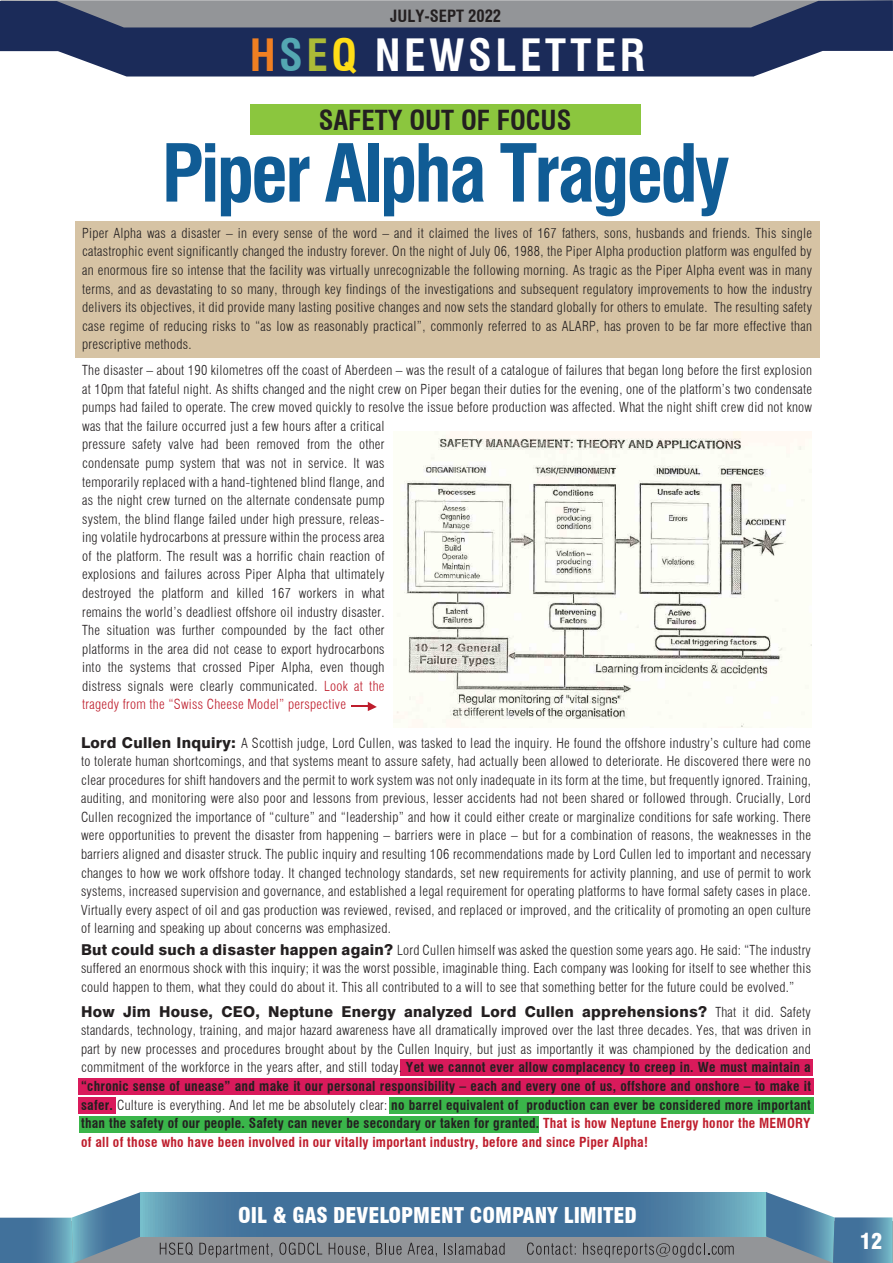
<style>
.page{position:relative;width:893px;height:1263px;background:#fff}
.page>*{position:absolute;margin:0;border:0;box-sizing:border-box;transform-origin:0 0}
.t1{font:700 condensed 77.7px "Swiss 721 BT";letter-spacing:-.04em;color:#105c95}
.t2{font:700 condensed 43.5px "Swiss 721 BT";letter-spacing:.08em;color:#fff}
.t3{font:700 condensed 27px "Swiss 721 BT";color:#231f20}
.t4{font:900 condensed 21.15px "Swiss 721 BT";color:#fff}
.t5{font:700 condensed 16.5px "Swiss 721 BT";color:#231f20}
.t6{font:800 15px "Swiss 721 BT";letter-spacing:.02em;color:#231f20}
.t7{font:300 condensed 13.5px/18.6px "Swiss 721 BT";letter-spacing:.02em;color:#231f20;text-align:justify}
.s1{color:#f07f22}
.s2{color:#54a7b2}
.s3{color:#acba37}
.s4{color:#ffdd17}
.s5{color:#be1d2c}
.s6{font-weight:800;font-stretch:normal;font-size:15px}
.s7{font-weight:300;font-stretch:condensed;font-size:13.5px}
.s8{font-weight:700}
.s9{font-weight:700;color:#be1d2c}
</style>
<div class="page">
<div style="left:250px;top:105px;width:390px;height:30px;background:#8bc63e"></div>
<div style="left:75px;top:221px;width:744px;height:137px;background:#d6c3a4"></div>
<div style="left:401px;top:1059px;width:412px;height:17px;background:#d91a5b"></div>
<div style="left:79px;top:1078px;width:735px;height:17px;background:#d91a5b"></div>
<div style="left:389px;top:1097px;width:424px;height:17px;background:#3ab54a"></div>
<div style="left:79px;top:1116px;width:459px;height:17px;background:#3ab54a"></div>
<div style="left:79px;top:1097px;width:37px;height:17px;background:#d91a5b"></div>
<div style="left:1px;top:1222px;width:892px;height:41px;background:#939598"></div>
<svg style="left:0;top:0;width:893px;height:77px;background:#4f5978"></svg>
<svg style="left:140px;top:1192px;width:626px;height:44px;background:#4a7da2"></svg>
<svg style="left:0;top:1192px;width:140px;height:71px"></svg>
<svg style="left:766px;top:1192px;width:127px;height:71px"></svg>
<svg style="left:160px;top:1242px;width:33px;height:13px"></svg>
<svg style="left:199px;top:1243px;width:73px;height:14px"></svg>
<svg style="left:279px;top:1242px;width:43px;height:13px"></svg>
<svg style="left:329px;top:1243px;width:40px;height:14px"></svg>
<svg style="left:376px;top:1243px;width:26px;height:12px"></svg>
<svg style="left:408px;top:1243px;width:29px;height:14px"></svg>
<svg style="left:444px;top:1243px;width:61px;height:12px"></svg>
<svg style="left:527px;top:1242px;width:49px;height:13px"></svg>
<svg style="left:583px;top:1243px;width:151px;height:14px"></svg>
<svg style="left:351px;top:702px;width:26px;height:9px"></svg>
<img style="left:393px;top:431px;width:419px;height:296px">
<p class="t5" style="left:390px;top:6px;width:112px">JULY-SEPT 2022</p>
<h2 class="t2" style="left:250px;top:29px;width:397px"><span class="s1">H</span><span class="s2">S</span><span class="s3">E</span><span class="s4">Q</span> NEWSLETTER</h2>
<h3 class="t3" style="left:319px;top:104px;width:254px">SAFETY OUT OF FOCUS</h3>
<h1 class="t1" style="left:161px;top:127px;width:569px">Piper Alpha Tragedy</h1>
<p class="t7" style="left:82px;top:224px;width:731px">Piper Alpha was a disaster – in every sense of the word – and it claimed the lives of 167 fathers, sons, husbands and friends. This single catastrophic event significantly changed the industry forever. On the night of July 06, 1988, the Piper Alpha production platform was engulfed by an enormous fire so intense that the facility was virtually unrecognizable the following morning. As tragic as the Piper Alpha event was in many terms, and as devastating to so many, through key findings of the investigations and subsequent regulatory improvements to how the industry delivers its objectives, it did provide many lasting positive changes and now sets the standard globally for others to emulate. The resulting safety case regime of reducing risks to “as low as reasonably practical”, commonly referred to as ALARP, has proven to be far more effective than prescriptive methods.</p>
<p class="t7" style="left:82px;top:361px;width:732px;text-align:left">The disaster – about 190 kilometres off the coast of Aberdeen – was the result of a catalogue of failures that began long before the first explosion at 10pm that fateful night. As shifts changed and the night crew on Piper began their duties for the evening, one of the platform’s two condensate pumps had failed to operate. The crew moved quickly to resolve the issue before production was affected. What the night shift crew did not know was that the failure occurred just a few hours after a critical<br>pressure safety valve had been removed from the other<br>condensate pump system that was not in service. It was<br>temporarily replaced with a hand-tightened blind flange, and<br>as the night crew turned on the alternate condensate pump<br>system, the blind flange failed under high pressure, releas-<br>ing volatile hydrocarbons at pressure within the process area<br>of the platform. The result was a horrific chain reaction of<br>explosions and failures across Piper Alpha that ultimately<br>destroyed the platform and killed 167 workers in what<br>remains the world’s deadliest offshore oil industry disaster.<br>The situation was further compounded by the fact other<br>platforms in the area did not cease to export hydrocarbons<br>into the systems that crossed Piper Alpha, even though<br>distress signals were clearly communicated. <span class="s5">Look at the<br>tragedy from the “Swiss Cheese Model” perspective</span></p>
<p class="t7" style="left:81px;top:733px;width:731px"><span class="s6">Lord Cullen Inquiry:</span> A Scottish judge, Lord Cullen, was tasked to lead the inquiry. He found the offshore industry’s culture had come to tolerate human shortcomings, and that systems meant to assure safety, had actually been allowed to deteriorate. He discovered there were no clear procedures for shift handovers and the permit to work system was not only inadequate in its form at the time, but frequently ignored. Training, auditing, and monitoring were also poor and lessons from previous, lesser accidents had not been shared or followed through. Crucially, Lord Cullen recognized the importance of “culture” and “leadership” and how it could either create or marginalize conditions for safe working. There were opportunities to prevent the disaster from happening – barriers were in place – but for a combination of reasons, the weaknesses in the barriers aligned and disaster struck. The public inquiry and resulting 106 recommendations made by Lord Cullen led to important and necessary changes to how we work offshore today. It changed technology standards, set new requirements for activity planning, and use of permit to work systems, increased supervision and governance, and established a legal requirement for operating platforms to have formal safety cases in place.<br>Virtually every aspect of oil and gas production was reviewed, revised, and replaced or improved, and the criticality of promoting an open culture of learning and speaking up about concerns was emphasized.</p>
<p class="t7" style="left:81px;top:941px;width:731px"><span class="s6">But could such a disaster happen again?</span> Lord Cullen himself was asked the question some years ago. He said: “The industry suffered an enormous shock with this inquiry; it was the worst possible, imaginable thing. Each company was looking for itself to see whether this could happen to them, what they could do about it. This all contributed to a will to see that something better for the future could be evolved.”</p>
<p class="t6" style="left:81px;top:1002px;width:731px">How Jim House, CEO, Neptune Energy analyzed Lord Cullen apprehensions? <span class="s7">That it did. Safety</span></p>
<p class="t7" style="left:81px;top:1021px;width:731px">standards, technology, training, and major hazard awareness have all dramatically improved over the last three decades. Yes, that was driven in part by new processes and procedures brought about by the Cullen Inquiry, but just as importantly it was championed by the dedication and commitment of the workforce in the years after, and still today. <span class="s8">Yet we cannot ever allow complacency to creep in. We must maintain a “chronic sense of unease” and make it our personal responsibility – each and every one of us, offshore and onshore – to make it safer.</span> Culture is everything. And let me be absolutely clear: <span class="s8">no barrel equivalent of production can ever be considered more important than the safety of our people. Safety can never be secondary or taken for granted.</span> <span class="s9">That is how Neptune Energy honor the MEMORY of all of those who have been involved in our vitally important industry, before and since Piper Alpha!</span></p>
<h3 class="t4" style="left:238px;top:1203px;width:400px">OIL &amp; GAS DEVELOPMENT COMPANY LIMITED</h3>
<h3 class="t4" style="left:860px;top:1229px;width:24px">12</h3>
</div>
